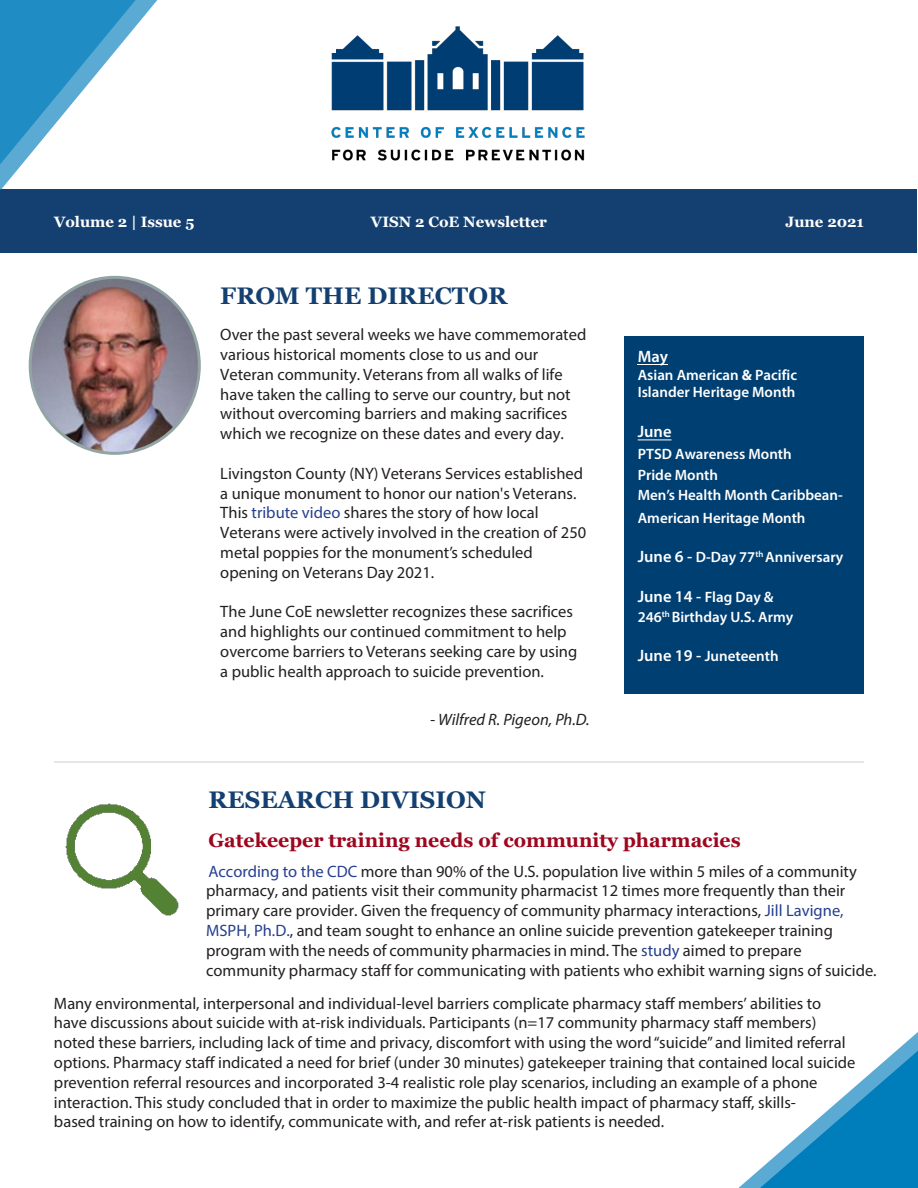
<style>
.page{position:relative;width:918px;height:1188px;background:#fff}
.page>*{position:absolute;margin:0;border:0;box-sizing:border-box;transform-origin:0 0}
.t1{font:700 24px "Georgia";color:#144071}
.t2{font:700 19.5px "Georgia";color:#9d061f}
.t3{font:16.5px/19.8px "Myriad Pro";color:#231f20}
.t4{font:italic 16.5px "Myriad Pro";color:#231f20}
.t5{font:600 16.5px "Myriad Pro";color:#fff}
.t6{font:600 15px/20.9px "Myriad Pro";color:#fff}
.t7{font:700 15px "Georgia";color:#fff}
.s1{color:#253f8e}
.s2{font-weight:700}
.s3{font-size:16.5px}
</style>
<div class="page">
<img style="left:331px;top:26px;width:254px;height:135px">
<div style="left:1px;top:189px;width:916px;height:63px;background:#144071"></div>
<svg style="left:738px;top:1032px;width:180px;height:156px"></svg>
<svg style="left:0;top:0;width:158px;height:198px"></svg>
<hr style="left:54px;top:761px;width:810px;height:2px;background:#dcddde">
<img style="left:30px;top:277px;width:169px;height:176px">
<div style="left:624px;top:336px;width:240px;height:357px;background:#003f72"></div>
<img style="left:65px;top:803px;width:114px;height:113px">
<hr style="left:638px;top:365px;width:30px;height:1px;background:#fff">
<hr style="left:638px;top:439px;width:34px;height:1px;background:#fff">
<p class="t7" style="left:54px;top:212px;width:142px">Volume 2 | Issue 5</p>
<p class="t7" style="left:371px;top:212px;width:178px">VISN 2 CoE Newsletter</p>
<p class="t7" style="left:786px;top:212px;width:80px">June 2021</p>
<p class="t1" style="left:220px;top:280px;width:288px">FROM THE DIRECTOR</p>
<p class="t3" style="left:220px;top:324px;width:368px">Over the past several weeks we have commemorated various historical moments close to us and our Veteran community. Veterans from all walks of life have taken the calling to serve our country, but not without overcoming barriers and making sacrifices which we recognize on these dates and every day.</p>
<p class="t3" style="left:220px;top:463px;width:367px">Livingston County (NY) Veterans Services established a unique monument to honor our nation's Veterans.<br>This <span class="s1">tribute video</span> shares the story of how local Veterans were actively involved in the creation of 250 metal poppies for the monument’s scheduled opening on Veterans Day 2021.</p>
<p class="t3" style="left:220px;top:602px;width:359px">The June CoE newsletter recognizes these sacrifices and highlights our continued commitment to help overcome barriers to Veterans seeking care by using a public health approach to suicide prevention.</p>
<p class="t4" style="left:430px;top:709px;width:161px">- Wilfred R. Pigeon, Ph.D.</p>
<p class="t5" style="left:638px;top:346px;width:32px">May</p>
<p class="t6" style="left:638px;top:366px;width:161px;line-height:17.4px">Asian American <span class="s2">&amp;</span> Pacific<br>Islander Heritage Month</p>
<p class="t5" style="left:638px;top:421px;width:35px">June</p>
<p class="t6" style="left:638px;top:443px;width:207px">PTSD Awareness Month<br>Pride Month<br>Men’s Health Month Caribbean-</p>
<p class="t6" style="left:638px;top:507px;width:169px">American Heritage Month</p>
<p class="t6" style="left:638px;top:547px;width:207px"><span class="s3">June 6 -</span> D-Day 77<sup>th</sup> Anniversary</p>
<p class="t6" style="left:638px;top:587px;width:157px;line-height:19.8px"><span class="s3">June 14 -</span> Flag Day &amp;<br>246<sup>th</sup> Birthday U.S. Army</p>
<p class="t6" style="left:638px;top:646px;width:142px"><span class="s3">June 19 -</span> Juneteenth</p>
<p class="t1" style="left:208px;top:785px;width:279px">RESEARCH DIVISION</p>
<p class="t2" style="left:208px;top:827px;width:534px">Gatekeeper training needs of community pharmacies</p>
<p class="t3" style="left:206px;top:861px;width:672px"><span class="s1">According to the CDC</span> more than 90% of the U.S. population live within 5 miles of a community pharmacy, and patients visit their community pharmacist 12 times more frequently than their primary care provider. Given the frequency of community pharmacy interactions, <span class="s1">Jill Lavigne, MSPH, Ph.D.</span>, and team sought to enhance an online suicide prevention gatekeeper training program with the needs of community pharmacies in mind. The <span class="s1">study</span> aimed to prepare community pharmacy staff for communicating with patients who exhibit warning signs of suicide.</p>
<p class="t3" style="left:54px;top:993px;width:803px">Many environmental, interpersonal and individual-level barriers complicate pharmacy staff members’ abilities to have discussions about suicide with at-risk individuals. Participants (n=17 community pharmacy staff members) noted these barriers, including lack of time and privacy, discomfort with using the word “suicide” and limited referral options. Pharmacy staff indicated a need for brief (under 30 minutes) gatekeeper training that contained local suicide prevention referral resources and incorporated 3-4 realistic role play scenarios, including an example of a phone interaction. This study concluded that in order to maximize the public health impact of pharmacy staff, skills-<br>based training on how to identify, communicate with, and refer at-risk patients is needed.</p>
</div>
